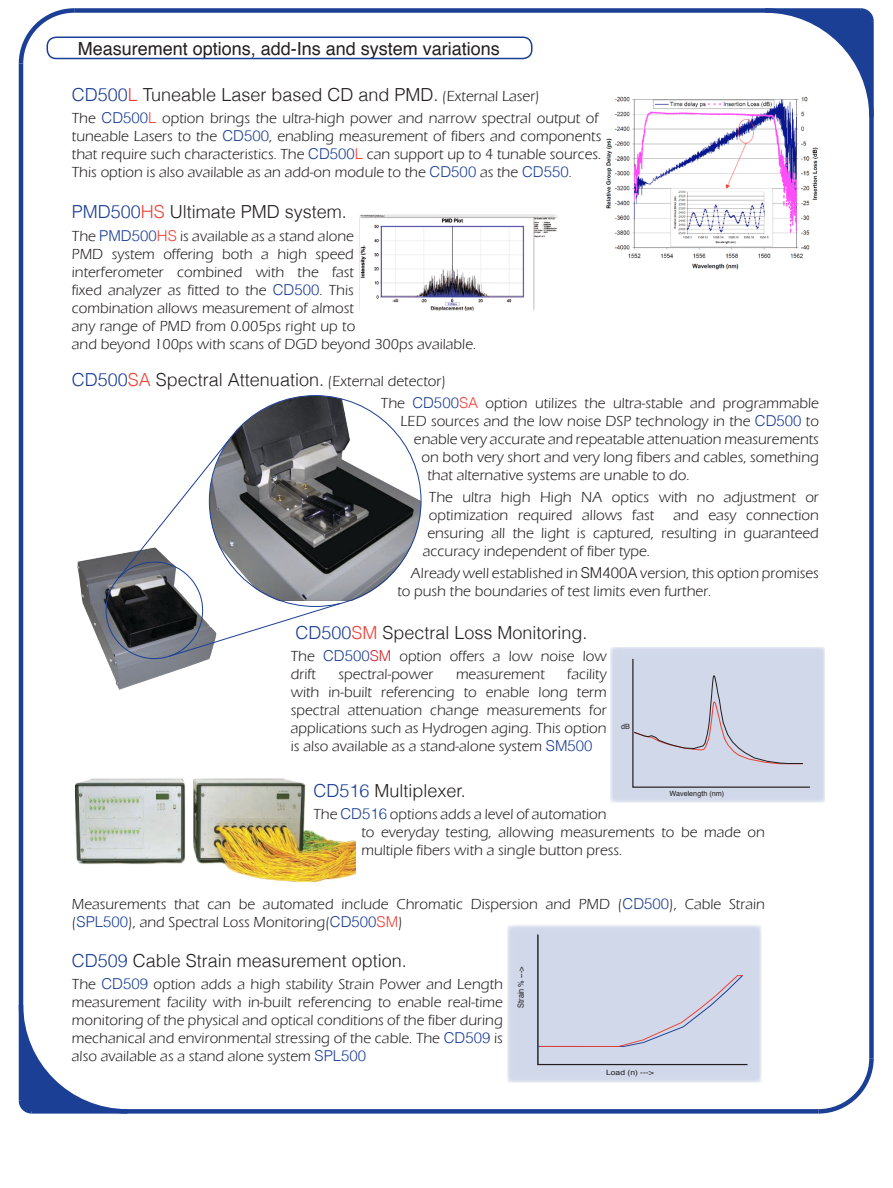
<style>
.page{position:relative;width:893px;height:1188px;background:#fff}
.page>*{position:absolute;margin:0;border:0;box-sizing:border-box;transform-origin:0 0}
.t1{font:300 18px "Helvetica";color:#231f20}
.t2{font:18px "Helvetica";color:#231f20}
.t3{font:15px/18px "Eras Book ITC";color:#231f20}
.t4{font:8.55px "Helvetica";letter-spacing:-.005em;color:#231f20;scale:.86 1}
.t5{font:7.35px "Helvetica";color:#231f20;scale:1.17 1}
.t6{font:7.2px "Helvetica";color:#231f20}
.s1{color:#1b3f94}
.s2{color:#ef4135}
.s3{font-family:"Eras Book ITC";font-weight:400;font-size:15px}
.s4{font-family:"Helvetica";font-weight:300;color:#1b3f94}
.s5{font-family:"Helvetica";font-weight:300;color:#ef4135}
.s6{font-family:"Helvetica";font-weight:300}
.s7{font-family:"Helvetica";font-weight:300;color:#d2232a}
</style>
<div class="page">
<svg style="left:773px;top:8px;width:101px;height:102px"></svg>
<svg style="left:18px;top:8px;width:61px;height:60px"></svg>
<div style="left:74px;top:8px;width:787px;height:5px;background:#1b3f94"></div>
<hr style="left:19px;top:64px;width:4px;height:1037px;background:#1b3f94">
<div style="left:32px;top:1109px;width:786px;height:5px;background:#1b3f94"></div>
<svg style="left:18px;top:1001px;width:114px;height:113px"></svg>
<div style="left:869px;top:21px;width:5px;height:1037px;background:#1b3f94"></div>
<svg style="left:814px;top:1054px;width:60px;height:60px"></svg>
<div style="left:507px;top:925px;width:254px;height:157px;background:#d1d8e9"></div>
<svg style="left:537px;top:934px;width:211px;height:132px"></svg>
<img style="left:75px;top:778px;width:280px;height:105px">
<div style="left:610px;top:647px;width:215px;height:156px;background:#d1d8e9"></div>
<svg style="left:632px;top:658px;width:178px;height:130px"></svg>
<img style="left:229px;top:395px;width:193px;height:205px">
<img style="left:77px;top:554px;width:133px;height:136px">
<svg style="left:118px;top:439px;width:112px;height:140px"></svg>
<svg style="left:169px;top:603px;width:172px;height:54px"></svg>
<div style="left:47px;top:37px;width:485px;height:22px;border:2px solid #1b3f94;border-radius:9px"></div>
<img style="left:606px;top:96px;width:214px;height:174px">
<img style="left:359px;top:214px;width:199px;height:97px">
<p class="t2" style="left:78px;top:34px;width:424px">Measurement options, add-Ins and system variations</p>
<p class="t1" style="left:72px;top:80px;width:469px"><span class="s1">CD500</span><span class="s2">L</span> Tuneable Laser based CD and PMD. <span class="s3">(External Laser)</span></p>
<p class="t3" style="left:72px;top:109px;width:542px">The <span class="s4">CD500</span><span class="s5">L</span> option brings the ultra-high power and narrow spectral output of a tuneable Lasers to the <span class="s4">CD500</span>, enabling measurement of fibers and components that require such characteristics. The <span class="s4">CD500</span><span class="s5">L</span> can support up to 4 tunable sources.<br>This option is also available as an add-on module to the <span class="s4">CD500</span> as the <span class="s4">CD550</span>.</p>
<p class="t1" style="left:72px;top:197px;width:277px"><span class="s1">PMD500</span><span class="s2">HS</span> Ultimate PMD system.</p>
<p class="t3" style="left:72px;top:227px;width:406px">The <span class="s4">PMD500</span><span class="s5">HS</span> is available as a stand alone<br>PMD system offering both a high speed<br>interferometer combined with the fast<br>fixed analyzer as fitted to the <span class="s4">CD500</span>. This<br>combination allows measurement of almost<br>any range of PMD from 0.005ps right up to<br>and beyond 100ps with scans of DGD beyond 300ps available.</p>
<p class="t1" style="left:72px;top:365px;width:376px"><span class="s1">CD500</span><span class="s2">SA</span> Spectral Attenuation. <span class="s3">(External detector)</span></p>
<p class="t3" style="left:381px;top:394px;width:439px">The <span class="s4">CD500</span><span class="s5">SA</span> option utilizes the ultra-stable and programmable</p>
<p class="t3" style="left:400px;top:412px;width:420px">LED sources and the low noise DSP technology in the <span class="s4">CD500</span> to</p>
<p class="t3" style="left:414px;top:430px;width:406px">enable very accurate and repeatable attenuation measurements</p>
<p class="t3" style="left:421px;top:448px;width:399px">on both very short and very long fibers and cables, something</p>
<p class="t3" style="left:427px;top:466px;width:264px">that alternative systems are unable to do.</p>
<p class="t3" style="left:429px;top:488px;width:391px">The ultra high High NA optics with no adjustment or optimization required allows fast</p>
<p class="t3" style="left:673px;top:506px;width:147px">and easy connection</p>
<p class="t3" style="left:427px;top:524px;width:393px">ensuring all the light is captured, resulting in guaranteed</p>
<p class="t3" style="left:423px;top:542px;width:229px">accuracy independent of fiber type.</p>
<p class="t3" style="left:397px;top:565px;width:423px;text-indent:14px">Already well established in <span class="s6">SM400A</span> version, this option promises to push the boundaries of test limits even further.</p>
<p class="t1" style="left:295px;top:618px;width:294px"><span class="s1">CD500</span><span class="s2">SM</span> Spectral Loss Monitoring.</p>
<p class="t3" style="left:291px;top:648px;width:317px">The <span class="s4">CD500</span><span class="s7">SM</span> option offers a low noise low drift</p>
<p class="t3" style="left:291px;top:666px;width:317px;text-align:justify;text-indent:276px">facility with in-built referencing to enable long term spectral attenuation change measurements for applications such as Hydrogen aging. This option is also available as a stand-alone system <span class="s4">SM500</span></p>
<p class="t3" style="left:339px;top:666px;width:97px">spectral-power</p>
<p class="t3" style="left:456px;top:666px;width:90px">measurement</p>
<p class="t6" style="left:621px;top:720px;width:10px">dB</p>
<p class="t1" style="left:313px;top:776px;width:154px"><span class="s1">CD516</span> Multiplexer.</p>
<p class="t3" style="left:361px;top:805px;width:405px;text-indent:-48px">The <span class="s4">CD516</span> options adds a level of automation<br>to everyday testing, allowing measurements to be made on multiple fibers with a single button press.</p>
<p class="t3" style="left:72px;top:895px;width:694px">Measurements that can be automated include Chromatic Dispersion and PMD (<span class="s4">CD500</span>), Cable Strain (<span class="s4">SPL500</span>), and Spectral Loss Monitoring(<span class="s4">CD500</span><span class="s5">SM</span>)</p>
<p class="t6" style="left:670px;top:788px;width:56px">Wavelength (nm)</p>
<p class="t1" style="left:72px;top:946px;width:336px"><span class="s1">CD509</span> Cable Strain measurement option.</p>
<p class="t3" style="left:72px;top:975px;width:433px;text-align:justify">The <span class="s4">CD509</span> option adds a high stability Strain Power and Length measurement facility with in-built referencing to enable real-time monitoring of the physical and optical conditions of the fiber during mechanical and environmental stressing of the cable. The <span class="s4">CD509</span> is also available as a stand alone system <span class="s4">SPL500</span></p>
<p class="t4" style="left:514px;top:1008px;width:49px;rotate:-90deg">Strain % ---&gt;</p>
<p class="t5" style="left:606px;top:1067px;width:42px">Load (n) ---&gt;</p>
</div>
